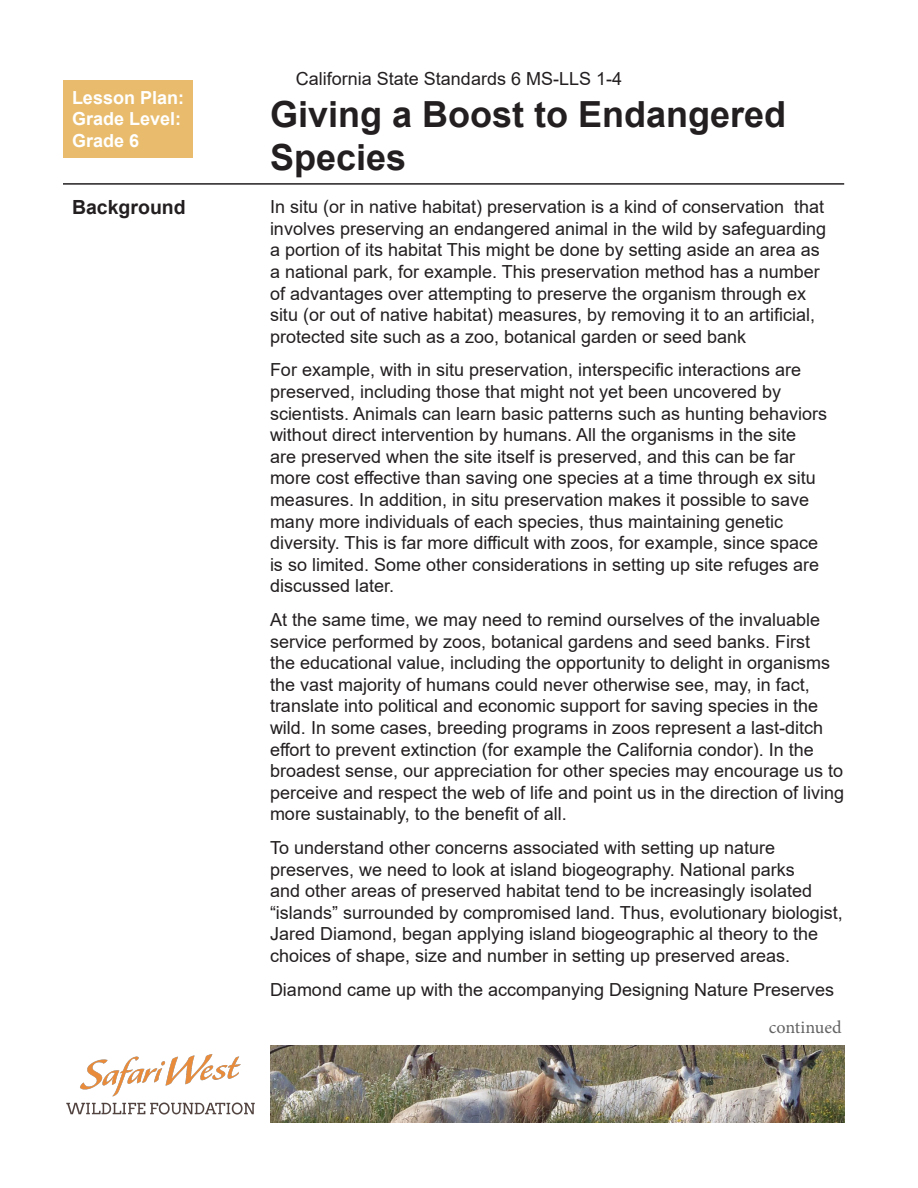
<style>
.page{position:relative;width:918px;height:1188px;background:#fff}
.page>*{position:absolute;margin:0;border:0;box-sizing:border-box;transform-origin:0 0}
.t1{font:700 36px/43.2px "Arial";color:#231f20}
.t2{font:700 19.5px "Arial";color:#231f20}
.t3{font:18px/21.6px "Arial";color:#231f20}
.t4{font:700 18px/21.6px "Arial";color:#fff}
.t5{font:18px "Minion Pro";color:#646363}
</style>
<div class="page">
<div style="left:63px;top:80px;width:130px;height:78px;background:#e8bc6c"></div>
<img style="left:66px;top:1054px;width:189px;height:61px">
<img style="left:270px;top:1046px;width:574px;height:77px">
<hr style="left:63px;top:183px;width:781px;height:2px;background:#231f20">
<p class="t3" style="left:296px;top:68px;width:328px">California State Standards 6 MS-LLS 1-4</p>
<p class="t4" style="left:72px;top:87px;width:114px">Lesson Plan:<br>Grade Level:<br>Grade 6</p>
<h1 class="t1" style="left:270px;top:93px;width:518px">Giving a Boost to Endangered<br>Species</h1>
<p class="t3" style="left:270px;top:196px;width:558px">In situ (or in native habitat) preservation is a kind of conservation that involves preserving an endangered animal in the wild by safeguarding a portion of its habitat This might be done by setting aside an area as a national park, for example. This preservation method has a number of advantages over attempting to preserve the organism through ex situ (or out of native habitat) measures, by removing it to an artificial, protected site such as a zoo, botanical garden or seed bank</p>
<p class="t3" style="left:270px;top:359px;width:559px">For example, with in situ preservation, interspecific interactions are preserved, including those that might not yet been uncovered by scientists. Animals can learn basic patterns such as hunting behaviors without direct intervention by humans. All the organisms in the site<br>are preserved when the site itself is preserved, and this can be far more cost effective than saving one species at a time through ex situ measures. In addition, in situ preservation makes it possible to save many more individuals of each species, thus maintaining genetic diversity. This is far more difficult with zoos, for example, since space is so limited. Some other considerations in setting up site refuges are discussed later.</p>
<p class="t3" style="left:270px;top:609px;width:576px">At the same time, we may need to remind ourselves of the invaluable service performed by zoos, botanical gardens and seed banks. First<br>the educational value, including the opportunity to delight in organisms the vast majority of humans could never otherwise see, may, in fact, translate into political and economic support for saving species in the wild. In some cases, breeding programs in zoos represent a last-ditch effort to prevent extinction (for example the California condor). In the broadest sense, our appreciation for other species may encourage us to perceive and respect the web of life and point us in the direction of living more sustainably, to the benefit of all.</p>
<p class="t3" style="left:270px;top:837px;width:574px">To understand other concerns associated with setting up nature preserves, we need to look at island biogeography. National parks<br>and other areas of preserved habitat tend to be increasingly isolated “islands” surrounded by compromised land. Thus, evolutionary biologist, Jared Diamond, began applying island biogeographic al theory to the choices of shape, size and number in setting up preserved areas.</p>
<p class="t3" style="left:270px;top:978px;width:566px">Diamond came up with the accompanying Designing Nature Preserves</p>
<p class="t2" style="left:72px;top:194px;width:115px">Background</p>
<p class="t5" style="left:769px;top:1015px;width:74px">continued</p>
</div>
